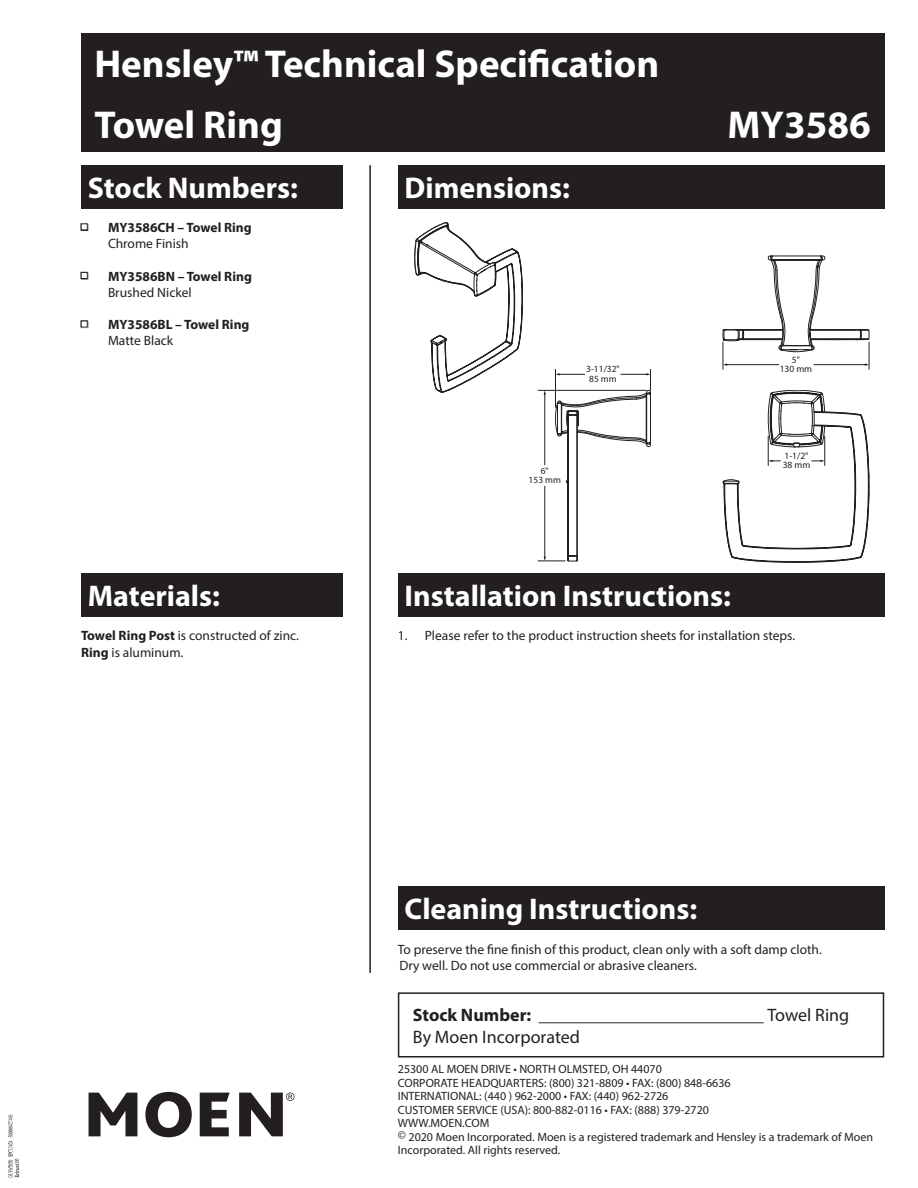
<style>
.page{position:relative;width:918px;height:1188px;background:#fff}
.page>*{position:absolute;margin:0;border:0;box-sizing:border-box;transform-origin:0 0}
.Title_Text{font:700 39px "Myriad Pro";color:#fff}
.Section_Headers{font:700 30px "Myriad Pro";color:#fff}
.Stock_Number___Produ{font:18px/21.6px "Myriad Pro";color:#231f20}
.Text{font:13.5px/16.2px "Myriad Pro";color:#231f20}
.List{font:13.5px "Myriad Pro";color:#231f20}
.Bold_Stock_Number{font:700 13.5px "Myriad Pro";color:#231f20}
.Unbolded_Stock_Numbe{font:13.5px "Myriad Pro";color:#231f20}
.Copyright_Info{font:12px/13.5px "Myriad Pro";color:#231f20}
.t1{font:9.45px/9.4px "Myriad Pro";color:#231f20;text-align:center}
.s1{font-weight:700}
</style>
<div class="page">
<div style="left:81px;top:34px;width:803px;height:118px;background:#231f20"></div>
<div style="left:81px;top:165px;width:261px;height:43px;background:#231f20"></div>
<div style="left:398px;top:165px;width:486px;height:43px;background:#231f20"></div>
<div style="left:398px;top:573px;width:486px;height:44px;background:#231f20"></div>
<div style="left:398px;top:887px;width:486px;height:43px;background:#231f20"></div>
<svg style="left:81px;top:223px;width:7px;height:8px"></svg>
<div style="left:81px;top:272px;width:6px;height:7px;border:1px solid #231f20"></div>
<svg style="left:81px;top:321px;width:7px;height:7px"></svg>
<div style="left:81px;top:573px;width:261px;height:44px;background:#231f20"></div>
<div style="left:398px;top:992px;width:486px;height:66px;border:2px solid #231f20"></div>
<hr style="left:369px;top:165px;width:2px;height:808px;background:#231f20">
<svg style="left:89px;top:1093px;width:48px;height:43px"></svg>
<svg style="left:145px;top:1092px;width:47px;height:45px"></svg>
<svg style="left:200px;top:1093px;width:30px;height:43px"></svg>
<svg style="left:239px;top:1093px;width:56px;height:43px"></svg>
<svg style="left:414px;top:222px;width:109px;height:171px"></svg>
<svg style="left:723px;top:390px;width:146px;height:172px"></svg>
<svg style="left:538px;top:369px;width:113px;height:193px"></svg>
<svg style="left:723px;top:256px;width:147px;height:113px"></svg>
<svg style="left:8px;top:1115px;width:11px;height:62px"></svg>
<p class="Title_Text" style="left:94px;top:38px;width:566px">Hensley™ Technical Specification</p>
<p class="Title_Text" style="left:94px;top:100px;width:190px">Towel Ring</p>
<p class="Title_Text" style="left:728px;top:100px;width:145px">MY3586</p>
<p class="Section_Headers" style="left:88px;top:168px;width:212px">Stock Numbers:</p>
<p class="Section_Headers" style="left:405px;top:168px;width:167px">Dimensions:</p>
<p class="Bold_Stock_Number" style="left:108px;top:219px;width:145px">MY3586CH – Towel Ring</p>
<p class="Unbolded_Stock_Numbe" style="left:108px;top:235px;width:82px">Chrome Finish</p>
<p class="Bold_Stock_Number" style="left:108px;top:267px;width:145px">MY3586BN – Towel Ring</p>
<p class="Unbolded_Stock_Numbe" style="left:108px;top:284px;width:85px">Brushed Nickel</p>
<p class="Bold_Stock_Number" style="left:108px;top:316px;width:143px">MY3586BL – Towel Ring</p>
<p class="Unbolded_Stock_Numbe" style="left:108px;top:333px;width:67px">Matte Black</p>
<p class="Section_Headers" style="left:88px;top:577px;width:134px">Materials:</p>
<p class="Text" style="left:81px;top:627px;width:219px"><span class="s1">Towel Ring Post</span> is constructed of zinc.</p>
<p class="Text" style="left:81px;top:644px;width:104px"><span class="s1">Ring</span> is aluminum.</p>
<p class="t1" style="left:586px;top:364px;width:35px">3-11/32"<br>85 mm</p>
<p class="t1" style="left:529px;top:466px;width:34px">6"<br>153 mm</p>
<p class="Section_Headers" style="left:405px;top:577px;width:328px">Installation Instructions:</p>
<p class="t1" style="left:780px;top:355px;width:34px">5"<br>130 mm</p>
<p class="t1" style="left:783px;top:451px;width:29px;text-align:left">1-1/2"<br>38 mm</p>
<p class="List" style="left:398px;top:627px;width:399px">1. Please refer to the product instruction sheets for installation steps.</p>
<p class="Section_Headers" style="left:405px;top:890px;width:294px">Cleaning Instructions:</p>
<p class="Text" style="left:398px;top:941px;width:426px">To preserve the fine finish of this product, clean only with a soft damp cloth.<br>Dry well. Do not use commercial or abrasive cleaners.</p>
<p class="Stock_Number___Produ" style="left:413px;top:1004px;width:438px"><span class="s1">Stock Number:</span> _________________________ Towel Ring<br>By Moen Incorporated</p>
<p class="Copyright_Info" style="left:398px;top:1062px;width:265px">25300 AL MOEN DRIVE • NORTH OLMSTED, OH 44070</p>
<p class="Copyright_Info" style="left:398px;top:1076px;width:334px">CORPORATE HEADQUARTERS: (800) 321-8809 • FAX: (800) 848-6636</p>
<p class="Copyright_Info" style="left:398px;top:1089px;width:272px">INTERNATIONAL: (440 ) 962-2000 • FAX: (440) 962-2726</p>
<p class="Copyright_Info" style="left:398px;top:1103px;width:313px">CUSTOMER SERVICE (USA): 800-882-0116 • FAX: (888) 379-2720</p>
<p class="Copyright_Info" style="left:398px;top:1116px;width:93px">WWW.MOEN.COM</p>
<p class="Copyright_Info" style="left:398px;top:1130px;width:477px">© 2020 Moen Incorporated. Moen is a registered trademark and Hensley is a trademark of Moen<br>Incorporated. All rights reserved.</p>
</div>
